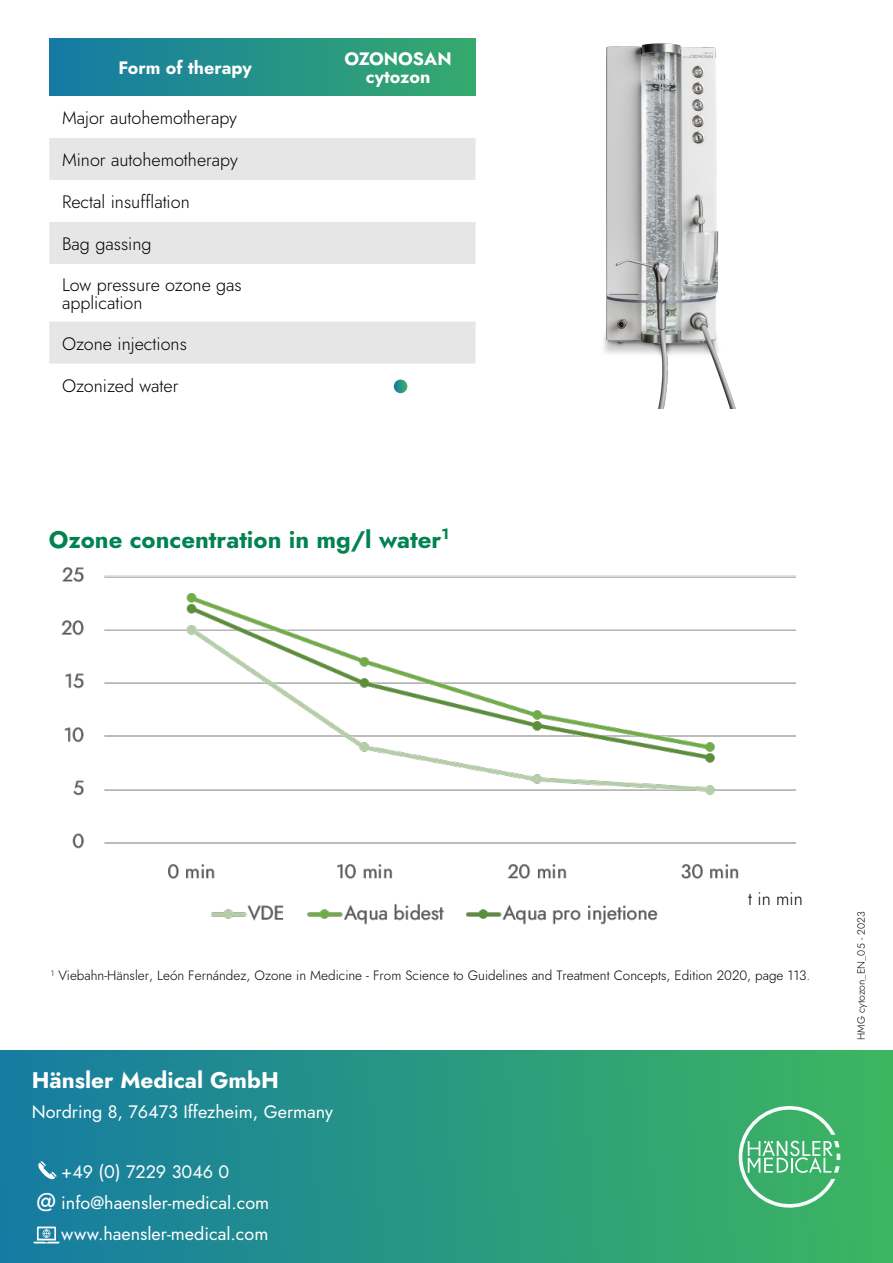
<style>
.page{position:relative;width:893px;height:1263px;background:#fff}
.page>*{position:absolute;margin:0;border:0;box-sizing:border-box;transform-origin:0 0}
.t1{font:25.5px "Jost";color:#fff}
.t2{font:700 24px "Jost";color:#008351}
.t3{font:700 22.65px "Jost";color:#fff}
.t4{font:300 18px/18px "Jost";color:#000}
.t5{font:18px/31px "Jost";color:#fff}
.t6{font:700 18px/18px "Jost";color:#fff;text-align:center}
.t7{font:300 13.5px "Jost";color:#000}
.t8{font:300 10.5px "Jost";color:#000}
</style>
<div class="page">
<div style="left:0;top:1050px;width:893px;height:213px;background:linear-gradient(to right,#167ba2,#3eb560)"></div>
<svg style="left:739px;top:1102px;width:101px;height:110px;background:#58bb7f"></svg>
<svg style="left:38px;top:1161px;width:18px;height:18px"></svg>
<div style="left:49px;top:38px;width:427px;height:58px;background:linear-gradient(to right,#157aa4,#36aa6d)"></div>
<svg style="left:49px;top:138px;width:427px;height:226px;fill:#e6e6e6"></svg>
<svg style="left:394px;top:380px;width:13px;height:13px"></svg>
<svg style="left:34px;top:1226px;width:25px;height:17px"></svg>
<img style="left:61px;top:567px;width:735px;height:358px">
<img style="left:603px;top:43px;width:133px;height:366px">
<p class="t6" style="left:118px;top:59px;width:135px">Form of therapy</p>
<p class="t6" style="left:345px;top:50px;width:109px">OZONOSAN cytozon</p>
<p class="t4" style="left:62px;top:109px;width:176px">Major autohemotherapy</p>
<p class="t4" style="left:62px;top:151px;width:177px">Minor autohemotherapy</p>
<p class="t4" style="left:62px;top:193px;width:129px">Rectal insufflation</p>
<p class="t4" style="left:62px;top:235px;width:91px">Bag gassing</p>
<p class="t4" style="left:62px;top:276px;width:181px">Low pressure ozone gas application</p>
<p class="t4" style="left:62px;top:334px;width:126px">Ozone injections</p>
<p class="t4" style="left:62px;top:376px;width:118px">Ozonized water</p>
<h2 class="t2" style="left:49px;top:522px;width:402px">Ozone concentration in mg/l water<sup>1</sup></h2>
<p class="t4" style="left:748px;top:890px;width:56px">t in min</p>
<p class="t7" style="left:51px;top:965px;width:761px"><sup>1</sup> Viebahn-Hänsler, León Fernández, Ozone in Medicine - From Science to Guidelines and Treatment Concepts, Edition 2020, page 113.</p>
<p class="t3" style="left:32px;top:1064px;width:249px">Hänsler Medical GmbH</p>
<p class="t5" style="left:32px;top:1096px;width:303px">Nordring 8, 76473 Iffezheim, Germany</p>
<p class="t5" style="left:61px;top:1156px;width:209px">+49 (0) 7229 3046 0 info@haensler-medical.com www.haensler-medical.com</p>
<h1 class="t1" style="left:36px;top:1184px;width:21px">@</h1>
<p class="t8" style="left:854px;top:1040px;width:130px;rotate:-90deg">HMG cytozon_EN_05 - 2023</p>
</div>
